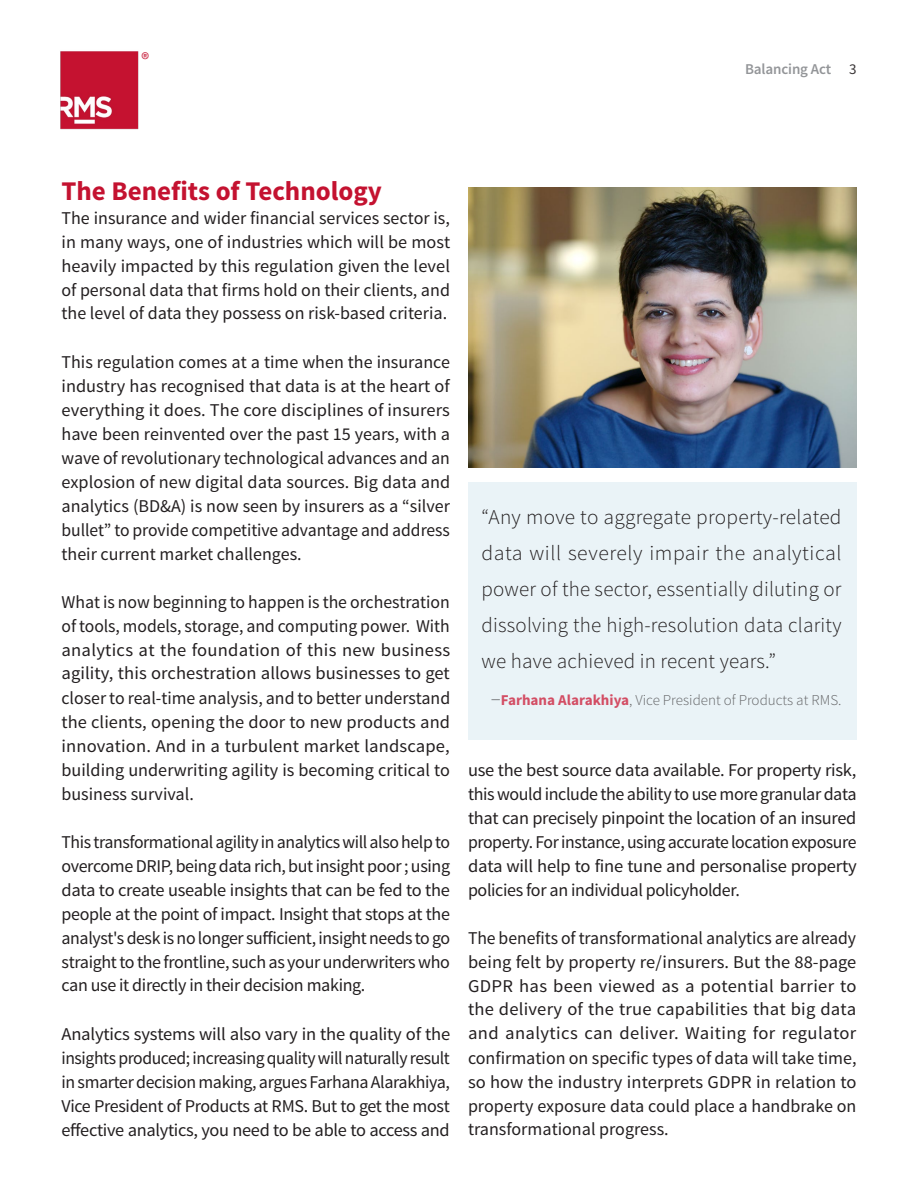
<style>
.page{position:relative;width:918px;height:1188px;background:#fff}
.page>*{position:absolute;margin:0;border:0;box-sizing:border-box;transform-origin:0 0}
.t1{font:700 27px "Source Sans Pro";color:#c41230}
.t2{font:300 21px/36px "Source Sans Pro";letter-spacing:.01em;color:#231f20;text-align:justify}
.t3{font:18px/24px "Source Sans Pro";letter-spacing:-.01em;color:#231f20;text-align:justify}
.t4{font:18px "Source Sans Pro";color:#c41230}
.t5{font:300 15px "Source Sans Pro";color:#636466}
.t6{font:600 15px "Source Sans Pro";letter-spacing:-.01em;color:#939598}
.s1{font-weight:400;color:#393536}
.s2{font-size:21px}
.s3{font-weight:700;color:#d34d64}
</style>
<div class="page">
<img style="left:60px;top:51px;width:78px;height:78px">
<div style="left:468px;top:482px;width:388px;height:258px;background:#eaf3f7"></div>
<img style="left:468px;top:188px;width:388px;height:280px">
<p class="t4" style="left:141px;top:48px;width:9px">®</p>
<p class="t6" style="left:745px;top:59px;width:113px">Balancing Act <span class="s1">3</span></p>
<h1 class="t1" style="left:62px;top:173px;width:322px">The Benefits of Technology</h1>
<p class="t3" style="left:62px;top:206px;width:390px">The insurance and wider financial services sector is, in many ways, one of industries which will be most heavily impacted by this regulation given the level of personal data that firms hold on their clients, and the level of data they possess on risk-based criteria.</p>
<p class="t3" style="left:62px;top:350px;width:390px">This regulation comes at a time when the insurance industry has recognised that data is at the heart of everything it does. The core disciplines of insurers have been reinvented over the past 15 years, with a wave of revolutionary technological advances and an explosion of new digital data sources. Big data and analytics (BD&amp;A) is now seen by insurers as a “silver bullet” to provide competitive advantage and address their current market challenges.</p>
<p class="t3" style="left:62px;top:590px;width:390px">What is now beginning to happen is the orchestration of tools, models, storage, and computing power. With analytics at the foundation of this new business agility, this orchestration allows businesses to get closer to real-time analysis, and to better understand the clients, opening the door to new products and innovation. And in a turbulent market landscape, building underwriting agility is becoming critical to business survival.</p>
<p class="t3" style="left:62px;top:830px;width:390px">This transformational agility in analytics will also help to overcome DRIP, being data rich, but insight poor ; using data to create useable insights that can be fed to the people at the point of impact. Insight that stops at the analyst's desk is no longer sufficient, insight needs to go straight to the frontline, such as your underwriters who can use it directly in their decision making.</p>
<p class="t3" style="left:62px;top:1022px;width:390px">Analytics systems will also vary in the quality of the insights produced; increasing quality will naturally result in smarter decision making, argues Farhana Alarakhiya, Vice President of Products at RMS. But to get the most effective analytics, you need to be able to access and</p>
<p class="t2" style="left:482px;top:499px;width:362px">“Any move to aggregate property-related data will severely impair the analytical power of the sector, essentially diluting or dissolving the high-resolution data clarity we have achieved in recent years.”</p>
<p class="t5" style="left:491px;top:691px;width:352px"><span class="s2">–</span><span class="s3">Farhana Alarakhiya</span>, Vice President of Products at RMS.</p>
<p class="t3" style="left:468px;top:758px;width:390px">use the best source data available. For property risk, this would include the ability to use more granular data that can precisely pinpoint the location of an insured property. For instance, using accurate location exposure data will help to fine tune and personalise property policies for an individual policyholder.</p>
<p class="t3" style="left:468px;top:926px;width:390px">The benefits of transformational analytics are already being felt by property re/insurers. But the 88-page GDPR has been viewed as a potential barrier to the delivery of the true capabilities that big data and analytics can deliver. Waiting for regulator confirmation on specific types of data will take time, so how the industry interprets GDPR in relation to property exposure data could place a handbrake on transformational progress.</p>
</div>
